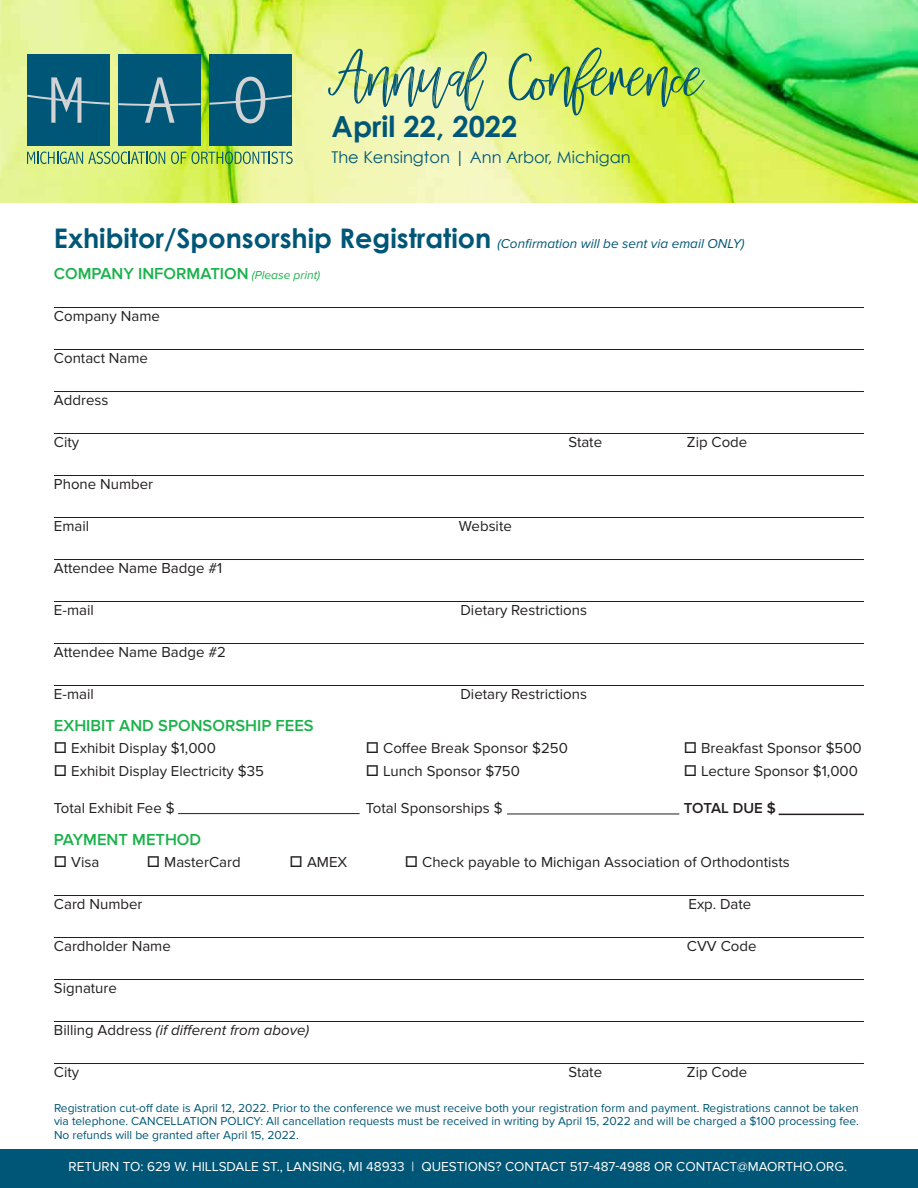
<style>
.page{position:relative;width:918px;height:1188px;background:#fff}
.page>*{position:absolute;margin:0;border:0;box-sizing:border-box;transform-origin:0 0}
.t1{font:51.3px "mellonydrybrush";color:#005676}
.t2{font:700 29.1px "Century Gothic";color:#005676}
.t3{font:600 16.5px "Proxima Nova";color:#1bb24b}
.t4{font:16.2px "Century Gothic";color:#005676}
.t5{font:15px "Proxima Nova";color:#231f20}
.t6{font:italic 15px "Proxima Nova";color:#231f20}
.t7{font:600 15px "Proxima Nova";letter-spacing:-.01em;color:#231f20}
.t8{font:13.5px "Proxima Nova";color:#fff}
.t9{font:italic 13.5px "Proxima Nova";color:#005676}
.t10{font:12px/13.5px "Proxima Nova";color:#005676;text-align:justify}
.s1{font-family:"Century Gothic";font-weight:700;font-style:normal;font-size:27px}
.s2{font-weight:400;font-style:italic;font-size:12px}
.s3{font-style:normal}
</style>
<div class="page">
<img style="left:0;top:0;width:918px;height:203px">
<div style="left:27px;top:54px;width:83px;height:92px;background:#005676"></div>
<div style="left:118px;top:54px;width:83px;height:92px;background:#005676"></div>
<div style="left:209px;top:54px;width:83px;height:92px;background:#005676"></div>
<svg style="left:27px;top:152px;width:138px;height:12px;background:#98c07f"></svg>
<svg style="left:171px;top:152px;width:122px;height:12px"></svg>
<svg style="left:27px;top:77px;width:83px;height:46px"></svg>
<svg style="left:118px;top:77px;width:83px;height:46px"></svg>
<svg style="left:209px;top:77px;width:83px;height:46px"></svg>
<hr style="left:54px;top:307px;width:810px;height:1px;background:#231f20">
<hr style="left:54px;top:349px;width:810px;height:1px;background:#231f20">
<hr style="left:54px;top:391px;width:810px;height:1px;background:#231f20">
<hr style="left:54px;top:433px;width:810px;height:1px;background:#231f20">
<hr style="left:54px;top:475px;width:810px;height:1px;background:#231f20">
<hr style="left:54px;top:517px;width:810px;height:1px;background:#231f20">
<hr style="left:54px;top:559px;width:810px;height:1px;background:#231f20">
<hr style="left:54px;top:601px;width:810px;height:1px;background:#231f20">
<hr style="left:54px;top:643px;width:810px;height:1px;background:#231f20">
<hr style="left:54px;top:685px;width:810px;height:1px;background:#231f20">
<hr style="left:54px;top:895px;width:810px;height:1px;background:#231f20">
<hr style="left:54px;top:937px;width:810px;height:1px;background:#231f20">
<hr style="left:54px;top:979px;width:810px;height:1px;background:#231f20">
<hr style="left:54px;top:1021px;width:810px;height:1px;background:#231f20">
<hr style="left:54px;top:1063px;width:810px;height:1px;background:#231f20">
<hr style="left:178px;top:813px;width:182px;height:1px;background:#231f20">
<hr style="left:507px;top:814px;width:172px;height:1px;background:#231f20">
<hr style="left:779px;top:814px;width:85px;height:1px;background:#231f20">
<div style="left:0;top:1149px;width:918px;height:39px;background:#005676"></div>
<h1 class="t1" style="left:328px;top:48px;width:377px">Annual Conference</h1>
<h2 class="t2" style="left:332px;top:108px;width:188px">April 22, 2022</h2>
<p class="t4" style="left:332px;top:147px;width:301px">The Kensington | Ann Arbor, Michigan</p>
<p class="t9" style="left:54px;top:236px;width:692px"><span class="s1">Exhibitor/Sponsorship Registration</span> (Confirmation will be sent via email ONLY)</p>
<p class="t3" style="left:54px;top:264px;width:268px">COMPANY INFORMATION <span class="s2">(Please print)</span></p>
<p class="t5" style="left:54px;top:308px;width:107px">Company Name</p>
<p class="t5" style="left:54px;top:350px;width:96px">Contact Name</p>
<p class="t5" style="left:54px;top:392px;width:56px">Address</p>
<p class="t5" style="left:54px;top:434px;width:27px">City</p>
<p class="t5" style="left:568px;top:434px;width:35px">State</p>
<p class="t5" style="left:687px;top:434px;width:62px">Zip Code</p>
<p class="t5" style="left:54px;top:476px;width:101px">Phone Number</p>
<p class="t5" style="left:54px;top:518px;width:37px">Email</p>
<p class="t5" style="left:459px;top:518px;width:54px">Website</p>
<p class="t5" style="left:54px;top:560px;width:170px">Attendee Name Badge #1</p>
<p class="t5" style="left:54px;top:602px;width:41px">E-mail</p>
<p class="t5" style="left:460px;top:602px;width:128px">Dietary Restrictions</p>
<p class="t5" style="left:54px;top:644px;width:174px">Attendee Name Badge #2</p>
<p class="t5" style="left:54px;top:686px;width:41px">E-mail</p>
<p class="t5" style="left:460px;top:686px;width:128px">Dietary Restrictions</p>
<p class="t3" style="left:54px;top:716px;width:261px">EXHIBIT AND SPONSORSHIP FEES</p>
<p class="t5" style="left:54px;top:740px;width:163px">□ Exhibit Display $1,000</p>
<p class="t5" style="left:366px;top:740px;width:203px">□ Coffee Break Sponsor $250</p>
<p class="t5" style="left:684px;top:740px;width:179px">□ Breakfast Sponsor $500</p>
<p class="t5" style="left:54px;top:762px;width:211px">□ Exhibit Display Electricity $35</p>
<p class="t5" style="left:366px;top:762px;width:156px">□ Lunch Sponsor $750</p>
<p class="t5" style="left:684px;top:762px;width:175px">□ Lecture Sponsor $1,000</p>
<p class="t5" style="left:54px;top:800px;width:122px">Total Exhibit Fee $</p>
<p class="t5" style="left:366px;top:800px;width:138px">Total Sponsorships $</p>
<p class="t7" style="left:684px;top:800px;width:93px">TOTAL DUE $</p>
<p class="t3" style="left:54px;top:830px;width:149px">PAYMENT METHOD</p>
<p class="t5" style="left:54px;top:854px;width:47px">□ Visa</p>
<p class="t5" style="left:147px;top:854px;width:95px">□ MasterCard</p>
<p class="t5" style="left:289px;top:854px;width:59px">□ AMEX</p>
<p class="t5" style="left:405px;top:854px;width:386px">□ Check payable to Michigan Association of Orthodontists</p>
<p class="t5" style="left:54px;top:896px;width:90px">Card Number</p>
<p class="t5" style="left:688px;top:896px;width:64px">Exp. Date</p>
<p class="t5" style="left:54px;top:938px;width:118px">Cardholder Name</p>
<p class="t5" style="left:687px;top:938px;width:71px">CVV Code</p>
<p class="t5" style="left:54px;top:980px;width:65px">Signature</p>
<p class="t6" style="left:54px;top:1022px;width:257px"><span class="s3">Billing Address</span> (if different from above)</p>
<p class="t5" style="left:54px;top:1064px;width:27px">City</p>
<p class="t5" style="left:568px;top:1064px;width:35px">State</p>
<p class="t5" style="left:687px;top:1064px;width:62px">Zip Code</p>
<p class="t10" style="left:54px;top:1101px;width:806px">Registration cut-off date is April 12, 2022. Prior to the conference we must receive both your registration form and payment. Registrations cannot be taken via telephone. CANCELLATION POLICY: All cancellation requests must be received in writing by April 15, 2022 and will be charged a $100 processing fee.<br>No refunds will be granted after April 15, 2022.</p>
<p class="t8" style="left:69px;top:1159px;width:780px">RETURN TO: 629 W. HILLSDALE ST., LANSING, MI 48933 | QUESTIONS? CONTACT 517-487-4988 OR CONTACT@MAORTHO.ORG.</p>
</div>
